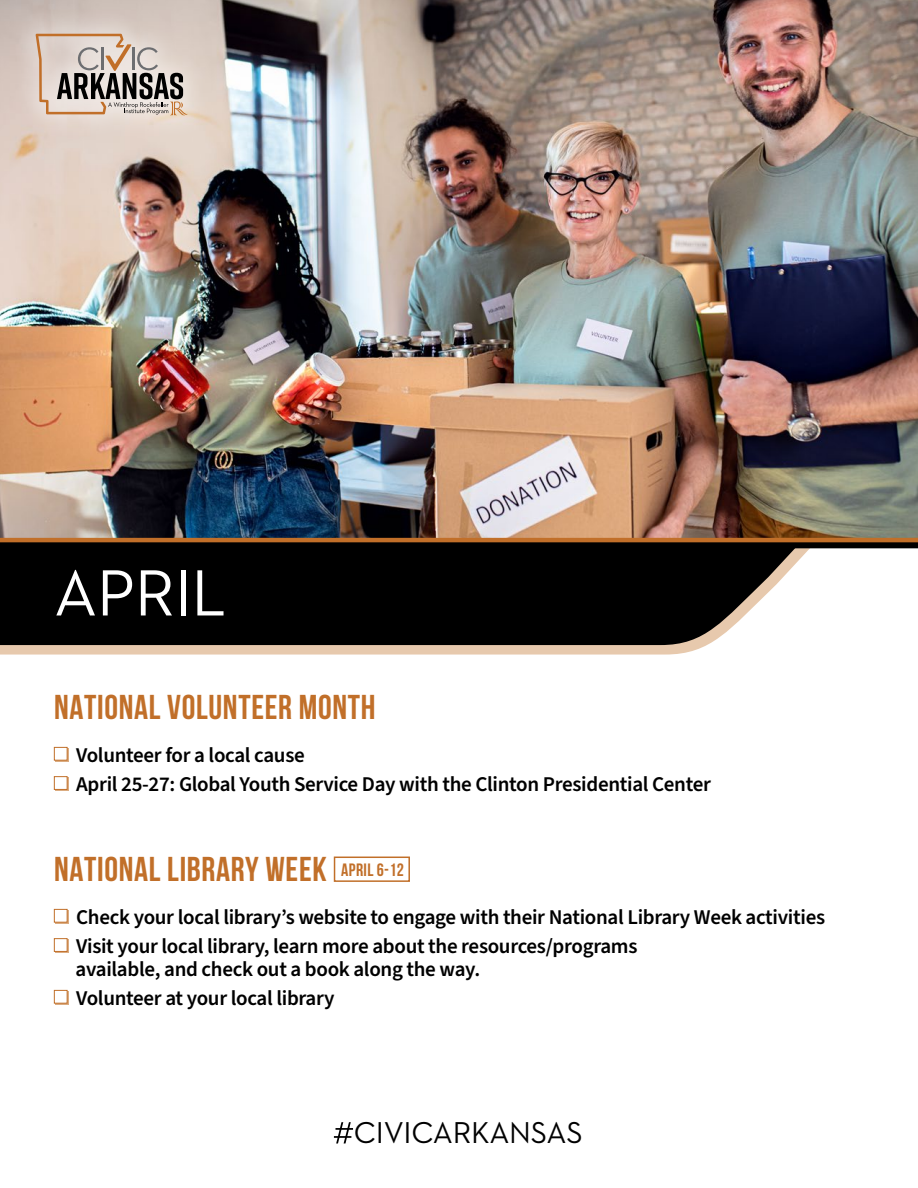
<style>
.page{position:relative;width:918px;height:1188px;background:#fff}
.page>*{position:absolute;margin:0;border:0;box-sizing:border-box;transform-origin:0 0}
.t1{font:66.45px "Neutraface 2 Text";letter-spacing:-.01em;color:#fff}
.Month_title{font:700 34.5px "Bebas Neue";letter-spacing:.02em;color:#c16f29}
.t2{font:30.75px "Neutraface 2 Text";letter-spacing:-.01em;color:#000}
.Bullet_lIst{font:600 21px/22.5px "Source Sans Pro";letter-spacing:-.015em;color:#000}
.t3{font:700 17.85px "Bebas Neue";letter-spacing:.02em;color:#c16f29}
.s1{font-weight:300;font-size:51px}
</style>
<div class="page">
<svg style="left:0;top:548px;width:841px;height:107px;fill:#e7c9ad"></svg>
<svg style="left:0;top:548px;width:832px;height:97px;background:#191818"></svg>
<img style="left:0;top:0;width:918px;height:538px">
<svg style="left:56px;top:749px;width:13px;height:13px"></svg>
<div style="left:54px;top:747px;width:13px;height:14px;background:#fff;border:1px solid #c16f29"></div>
<div style="left:56px;top:778px;width:13px;height:13px;background:#cb884e"></div>
<div style="left:54px;top:776px;width:13px;height:14px;background:#fff;border:1px solid #c16f29"></div>
<svg style="left:56px;top:911px;width:13px;height:13px"></svg>
<div style="left:54px;top:909px;width:13px;height:14px;background:#fff;border:1px solid #c16f29"></div>
<div style="left:56px;top:940px;width:13px;height:13px;background:#cb884e"></div>
<div style="left:54px;top:938px;width:13px;height:14px;background:#fff;border:1px solid #c16f29"></div>
<svg style="left:56px;top:992px;width:13px;height:13px"></svg>
<div style="left:54px;top:990px;width:13px;height:14px;background:#fff;border:1px solid #c16f29"></div>
<div style="left:334px;top:857px;width:76px;height:25px;border:2px solid #c16f29"></div>
<div style="left:11px;top:8px;width:200px;height:132px;background:#fff;opacity:.5"></div>
<svg style="left:36px;top:34px;width:152px;height:81px;background:#bbaea4"></svg>
<svg style="left:0;top:542px;width:918px;height:6px;background:#0a0602"></svg>
<hr style="left:0;top:538px;width:918px;height:4px;background:#c16f29">
<p class="t1" style="left:54px;top:551px;width:174px">APRIL</p>
<p class="Month_title" style="left:54px;top:688px;width:323px">NATIONAL VOLUNTEER MONTH</p>
<p class="Bullet_lIst" style="left:76px;top:744px;width:230px">Volunteer for a local cause</p>
<p class="Bullet_lIst" style="left:76px;top:774px;width:636px">April 25-27: Global Youth Service Day with the Clinton Presidential Center</p>
<p class="Month_title" style="left:54px;top:850px;width:274px">NATIONAL LIBRARY WEEK</p>
<p class="Bullet_lIst" style="left:76px;top:906px;width:750px">Check your local library’s website to engage with their National Library Week activities</p>
<p class="Bullet_lIst" style="left:76px;top:936px;width:563px">Visit your local library, learn more about the resources/programs available, and check out a book along the way.</p>
<p class="Bullet_lIst" style="left:76px;top:987px;width:260px">Volunteer at your local library</p>
<p class="t3" style="left:341px;top:860px;width:64px">APRIL 6-12</p>
<h3 class="t2" style="left:332px;top:1114px;width:252px"><span class="s1">#</span>CIVICARKANSAS</h3>
</div>
